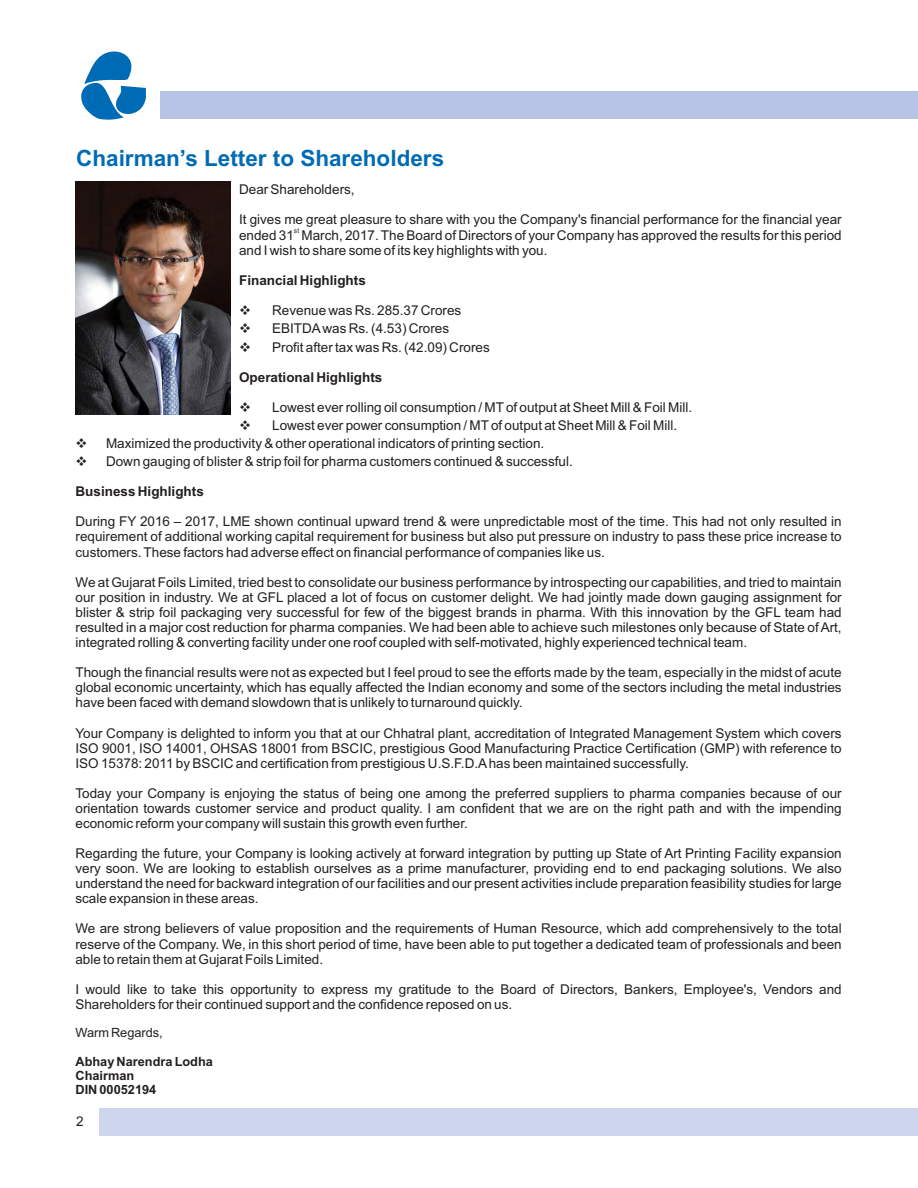
<style>
.page{position:relative;width:918px;height:1188px;background:#fff}
.page>*{position:absolute;margin:0;border:0;box-sizing:border-box;transform-origin:0 0}
.t1{font:700 22.5px "Arial";color:#006bb5}
.t2{font:13.5px/15.1px "Arial";color:#231f20;text-align:justify}
.t3{font:700 13.5px "Arial";color:#231f20}
.t4{font:700 12.75px/14.2px "Arial";color:#231f20}
.t5{font:12.75px "Arial";color:#231f20}
.t6{font:6.75px "Arial";color:#231f20}
</style>
<div class="page">
<div style="left:160px;top:91px;width:758px;height:28px;background:#b7c4e5"></div>
<div style="left:99px;top:1109px;width:819px;height:27px;background:#cdd6ed"></div>
<svg style="left:81px;top:51px;width:65px;height:69px"></svg>
<img style="left:76px;top:182px;width:155px;height:233px">
<h1 class="t1" style="left:76px;top:149px;width:370px">Chairman’s Letter to Shareholders</h1>
<p class="t2" style="left:239px;top:183px;width:117px">Dear Shareholders,</p>
<p class="t2" style="left:239px;top:213px;width:604px">It gives me great pleasure to share with you the Company's financial performance for the financial year</p>
<p class="t6" style="left:294px;top:228px;width:7px">st</p>
<p class="t2" style="left:239px;top:229px;width:604px">ended 31 March, 2017. The Board of Directors of your Company has approved the results for this period and I wish to share some of its key highlights with you.</p>
<p class="t3" style="left:239px;top:275px;width:128px">Financial Highlights</p>
<p class="t2" style="left:239px;top:304px;width:224px">❖ Revenue was Rs. 285.37 Crores</p>
<p class="t2" style="left:239px;top:322px;width:212px">❖ EBITDA was Rs. (4.53) Crores</p>
<p class="t2" style="left:239px;top:340px;width:252px">❖ Profit after tax was Rs. (42.09) Crores</p>
<p class="t3" style="left:239px;top:372px;width:145px">Operational Highlights</p>
<p class="t2" style="left:239px;top:401px;width:455px">❖ Lowest ever rolling oil consumption / MT of output at Sheet Mill &amp; Foil Mill.</p>
<p class="t2" style="left:239px;top:419px;width:440px">❖ Lowest ever power consumption / MT of output at Sheet Mill &amp; Foil Mill.</p>
<p class="t2" style="left:76px;top:437px;width:470px">❖ Maximized the productivity &amp; other operational indicators of printing section.</p>
<p class="t2" style="left:76px;top:455px;width:499px">❖ Down gauging of blister &amp; strip foil for pharma customers continued &amp; successful.</p>
<p class="t3" style="left:76px;top:486px;width:130px">Business Highlights</p>
<p class="t2" style="left:76px;top:515px;width:768px">During FY 2016 – 2017, LME shown continual upward trend &amp; were unpredictable most of the time. This had not only resulted in requirement of additional working capital requirement for business but also put pressure on industry to pass these price increase to customers. These factors had adverse effect on financial performance of companies like us.</p>
<p class="t2" style="left:76px;top:576px;width:768px">We at Gujarat Foils Limited, tried best to consolidate our business performance by introspecting our capabilities, and tried to maintain our position in industry. We at GFL placed a lot of focus on customer delight. We had jointly made down gauging assignment for blister &amp; strip foil packaging very successful for few of the biggest brands in pharma. With this innovation by the GFL team had resulted in a major cost reduction for pharma companies. We had been able to achieve such milestones only because of State of Art, integrated rolling &amp; converting facility under one roof coupled with self-motivated, highly experienced technical team.</p>
<p class="t2" style="left:76px;top:666px;width:768px">Though the financial results were not as expected but I feel proud to see the efforts made by the team, especially in the midst of acute global economic uncertainty, which has equally affected the Indian economy and some of the sectors including the metal industries have been faced with demand slowdown that is unlikely to turnaround quickly.</p>
<p class="t2" style="left:76px;top:726px;width:768px">Your Company is delighted to inform you that at our Chhatral plant, accreditation of Integrated Management System which covers ISO 9001, ISO 14001, OHSAS 18001 from BSCIC, prestigious Good Manufacturing Practice Certification (GMP) with reference to ISO 15378: 2011 by BSCIC and certification from prestigious U.S.F.D.A has been maintained successfully.</p>
<p class="t2" style="left:76px;top:787px;width:768px">Today your Company is enjoying the status of being one among the preferred suppliers to pharma companies because of our orientation towards customer service and product quality. I am confident that we are on the right path and with the impending economic reform your company will sustain this growth even further.</p>
<p class="t2" style="left:75px;top:847px;width:768px">Regarding the future, your Company is looking actively at forward integration by putting up State of Art Printing Facility expansion very soon. We are looking to establish ourselves as a prime manufacturer, providing end to end packaging solutions. We also understand the need for backward integration of our facilities and our present activities include preparation feasibility studies for large scale expansion in these areas.</p>
<p class="t2" style="left:75px;top:922px;width:768px">We are strong believers of value proposition and the requirements of Human Resource, which add comprehensively to the total reserve of the Company. We, in this short period of time, have been able to put together a dedicated team of professionals and been able to retain them at Gujarat Foils Limited.</p>
<p class="t2" style="left:75px;top:983px;width:768px">I would like to take this opportunity to express my gratitude to the Board of Directors, Bankers, Employee's, Vendors and<br>Shareholders for their continued support and the confidence reposed on us.</p>
<p class="t5" style="left:75px;top:1028px;width:89px">Warm Regards,</p>
<p class="t4" style="left:75px;top:1055px;width:139px">Abhay Narendra Lodha<br>Chairman<br>DIN 00052194</p>
<p class="t2" style="left:76px;top:1115px;width:9px">2</p>
</div>
